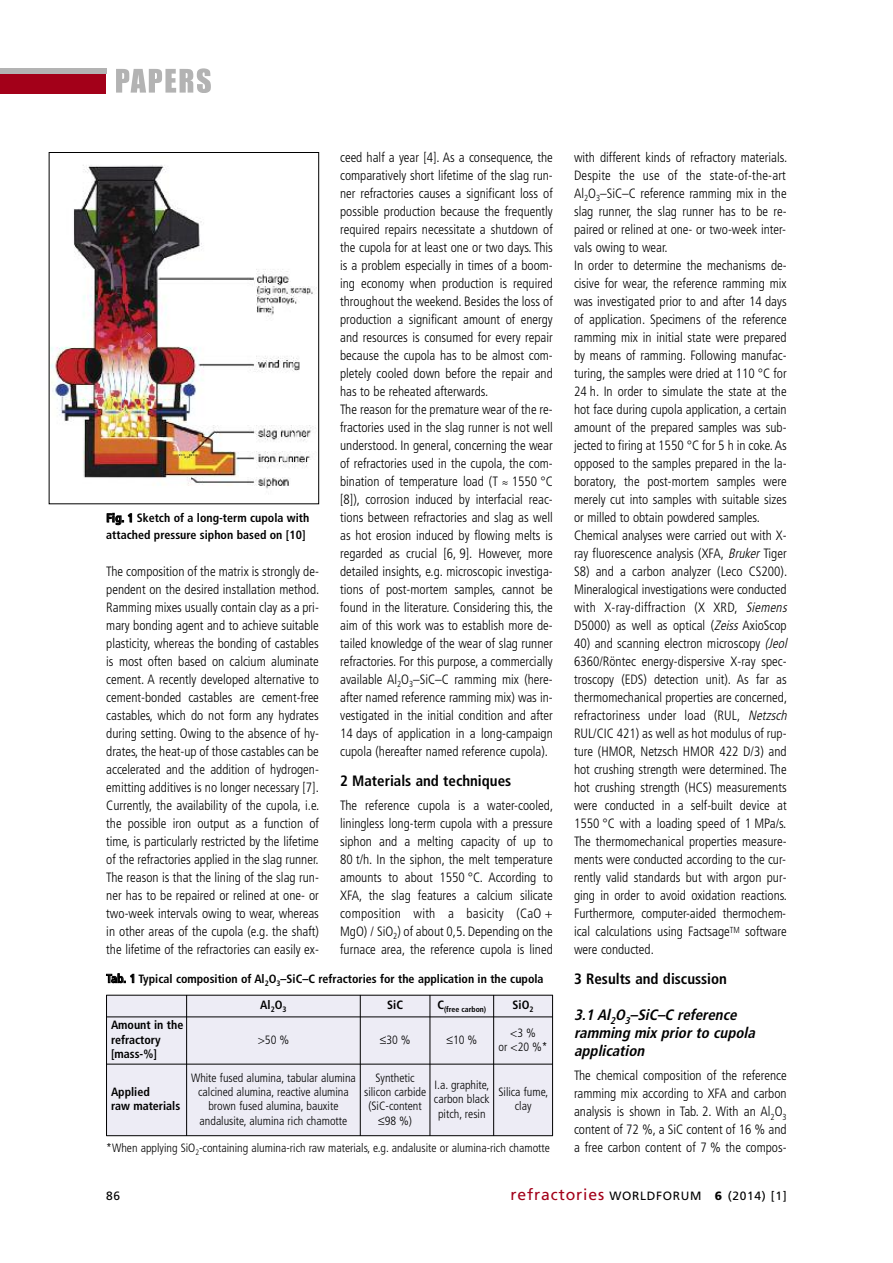
<style>
.page{position:relative;width:893px;height:1263px;background:#fff}
.page>*{position:absolute;margin:0;border:0;box-sizing:border-box;transform-origin:0 0}
.t1{font:italic 700 condensed 15px/18px "Frutiger";color:#000}
.t2{font:700 condensed 15px "Frutiger";color:#000}
.t3{font:300 condensed 13.5px/18px "Frutiger";color:#000}
.t4{font:300 condensed 12px/14.4px "Frutiger";color:#000;text-align:center}
.t5{font:700 condensed 12px/14.4px "Frutiger";color:#000}
.t6{font:12px "Frutiger";letter-spacing:.055em;color:#000}
.t7{font:700 condensed 7.8px "Frutiger";color:#000}
.s1{font-family:"Adobe Garamond Pro";font-weight:400;font-style:italic;font-stretch:normal}
.s2{font-style:italic}
.s3{font-size:15.75px;color:#a30019}
.s4{font-weight:900}
</style>
<div class="page">
<div style="left:0;top:74px;width:106px;height:20px;background:#a30019"></div>
<div style="left:0;top:68px;width:106px;height:6px;background:#b3b3b3"></div>
<svg style="left:116px;top:68px;width:95px;height:25px"></svg>
<div style="left:106px;top:995px;width:81px;height:22px;background:#edecf5"></div>
<div style="left:187px;top:995px;width:173px;height:22px;background:#edecf5"></div>
<div style="left:360px;top:995px;width:70px;height:22px;background:#edecf5"></div>
<div style="left:430px;top:995px;width:64px;height:22px;background:#edecf5"></div>
<div style="left:494px;top:995px;width:59px;height:22px;background:#edecf5"></div>
<div style="left:106px;top:1017px;width:81px;height:47px;background:#edecf5"></div>
<div style="left:187px;top:1017px;width:173px;height:47px;background:#edecf5"></div>
<div style="left:360px;top:1017px;width:70px;height:47px;background:#edecf5"></div>
<div style="left:430px;top:1017px;width:64px;height:47px;background:#edecf5"></div>
<div style="left:494px;top:1017px;width:59px;height:47px;background:#edecf5"></div>
<div style="left:106px;top:1064px;width:81px;height:72px;background:#edecf5"></div>
<div style="left:187px;top:1064px;width:173px;height:72px;background:#edecf5"></div>
<div style="left:360px;top:1064px;width:70px;height:72px;background:#edecf5"></div>
<div style="left:430px;top:1064px;width:64px;height:72px;background:#edecf5"></div>
<div style="left:494px;top:1064px;width:59px;height:72px;background:#edecf5"></div>
<hr style="left:106px;top:995px;width:1px;height:141px;background:#000">
<hr style="left:186px;top:995px;width:1px;height:141px;background:#000">
<hr style="left:360px;top:995px;width:1px;height:141px;background:#000">
<hr style="left:430px;top:995px;width:1px;height:141px;background:#000">
<hr style="left:493px;top:995px;width:1px;height:141px;background:#000">
<hr style="left:552px;top:995px;width:1px;height:141px;background:#000">
<hr style="left:106px;top:995px;width:447px;height:1px;background:#000">
<hr style="left:106px;top:1017px;width:447px;height:1px;background:#000">
<hr style="left:106px;top:1064px;width:447px;height:1px;background:#000">
<hr style="left:106px;top:1135px;width:447px;height:1px;background:#000">
<img style="left:51px;top:165px;width:266px;height:324px">
<div style="left:49px;top:152px;width:270px;height:352px;border:1px solid #000"></div>
<p class="t3" style="left:340px;top:149px;width:214px">ceed half a year [4]. As a consequence, the comparatively short lifetime of the slag run&shy;ner refractories causes a significant loss of possible production because the frequently required repairs necessitate a shutdown of the cupola for at least one or two days. This is a problem especially in times of a boom&shy;ing economy when production is required throughout the weekend. Besides the loss of production a significant amount of energy and resources is consumed for every repair because the cupola has to be almost com&shy;pletely cooled down before the repair and has to be reheated afterwards.<br>The reason for the premature wear of the re&shy;fractories used in the slag runner is not well understood. In general, concerning the wear of refractories used in the cupola, the com&shy;bination of temperature load (T <span class="s1">≈</span> 1550 °C [8]), corrosion induced by interfacial reac&shy;tions between refractories and slag as well as hot erosion induced by flowing melts is regarded as crucial [6, 9]. However, more detailed insights, e.g. microscopic investiga&shy;tions of post-mortem samples, cannot be found in the literature. Considering this, the aim of this work was to establish more de&shy;tailed knowledge of the wear of slag runner refractories. For this purpose, a commercially available Al<sub>2</sub>O<sub>3</sub>–SiC–C ramming mix (here&shy;after named reference ramming mix) was in&shy;vestigated in the initial condition and after 14 days of application in a long-campaign cupola (hereafter named reference cupola).</p>
<p class="t2" style="left:340px;top:775px;width:173px">2 Materials and techniques</p>
<p class="t3" style="left:340px;top:797px;width:215px;text-align:justify">The reference cupola is a water-cooled, liningless long-term cupola with a pressure siphon and a melting capacity of up to 80 t/h. In the siphon, the melt temperature amounts to about 1550 °C. According to XFA, the slag features a calcium silicate composition with a basicity (CaO + MgO) / SiO<sub>2</sub>) of about 0,5. Depending on the furnace area, the reference cupola is lined</p>
<p class="t5" style="left:106px;top:972px;width:439px">Tab. 1 Typical composition of Al<sub>2</sub>O<sub>3</sub>–SiC–C refractories for the application in the cupola</p>
<p class="t5" style="left:260px;top:999px;width:28px">Al<sub>2</sub>O<sub>3</sub></p>
<p class="t5" style="left:387px;top:999px;width:17px">SiC</p>
<p class="t7" style="left:437px;top:1006px;width:50px"><sup>C</sup>(free carbon)</p>
<p class="t5" style="left:513px;top:999px;width:22px">SiO<sub>2</sub></p>
<p class="t5" style="left:111px;top:1019px;width:74px">Amount in the refractory [mass-%]</p>
<p class="t5" style="left:106px;top:511px;width:204px;line-height:16.5px">Fig. 1 Sketch of a long-term cupola with attached pressure siphon based on [10]</p>
<p class="t3" style="left:106px;top:563px;width:215px;text-align:justify">The composition of the matrix is strongly de&shy;pendent on the desired installation method.<br>Ramming mixes usually contain clay as a pri&shy;mary bonding agent and to achieve suitable plasticity, whereas the bonding of castables is most often based on calcium aluminate cement. A recently developed alternative to cement-bonded castables are cement-free castables, which do not form any hydrates during setting. Owing to the absence of hy&shy;drates, the heat-up of those castables can be accelerated and the addition of hydrogen&shy;emitting additives is no longer necessary [7].<br>Currently, the availability of the cupola, i.e. the possible iron output as a function of time, is particularly restricted by the lifetime of the refractories applied in the slag runner.<br>The reason is that the lining of the slag run&shy;ner has to be repaired or relined at one- or two-week intervals owing to wear, whereas in other areas of the cupola (e.g. the shaft) the lifetime of the refractories can easily ex-</p>
<p class="t4" style="left:258px;top:1033px;width:33px">&gt;50 %</p>
<p class="t4" style="left:380px;top:1033px;width:32px">≤30 %</p>
<p class="t4" style="left:446px;top:1033px;width:32px">≤10 %</p>
<p class="t4" style="left:498px;top:1026px;width:51px">&lt;3 %<br>or &lt;20 %*</p>
<p class="t5" style="left:111px;top:1085px;width:71px">Applied<br>raw materials</p>
<p class="t4" style="left:191px;top:1071px;width:166px">White fused alumina, tabular alumina calcined alumina, reactive alumina brown fused alumina, bauxite andalusite, alumina rich chamotte</p>
<p class="t4" style="left:364px;top:1071px;width:63px">Synthetic silicon carbide (SiC-content ≤98 %)</p>
<p class="t4" style="left:434px;top:1078px;width:57px">I.a. graphite, carbon black pitch, resin</p>
<p class="t4" style="left:498px;top:1085px;width:51px">Silica fume, clay</p>
<p class="t4" style="left:106px;top:1142px;width:445px">*When applying SiO<sub>2</sub>-containing alumina-rich raw materials, e.g. andalusite or alumina-rich chamotte</p>
<p class="t3" style="left:574px;top:149px;width:217px">with different kinds of refractory materials.<br>Despite the use of the state-of-the-art Al<sub>2</sub>O<sub>3</sub>–SiC–C reference ramming mix in the slag runner, the slag runner has to be re&shy;paired or relined at one- or two-week inter&shy;vals owing to wear.<br>In order to determine the mechanisms de&shy;cisive for wear, the reference ramming mix was investigated prior to and after 14 days of application. Specimens of the reference ramming mix in initial state were prepared by means of ramming. Following manufac&shy;turing, the samples were dried at 110 °C for 24 h. In order to simulate the state at the hot face during cupola application, a certain amount of the prepared samples was sub&shy;jected to firing at 1550 °C for 5 h in coke.As opposed to the samples prepared in the la&shy;boratory, the post-mortem samples were merely cut into samples with suitable sizes or milled to obtain powdered samples.<br>Chemical analyses were carried out with X&shy;ray fluorescence analysis (XFA, <span class="s2">Bruker</span> Tiger S8) and a carbon analyzer (Leco CS200).<br>Mineralogical investigations were conducted with X-ray-diffraction (X XRD, <span class="s2">Siemens </span>D5000) as well as optical (<span class="s2">Zeiss</span> AxioScop</p>
<p class="t3" style="left:574px;top:635px;width:217px">40) and scanning electron microscopy <span class="s2">(Jeol </span>6360/Röntec energy-dispersive X-ray spec&shy;troscopy (EDS) detection unit). As far as thermomechanical properties are concerned, refractoriness under load (RUL, <span class="s2">Netzsch </span>RUL/CIC 421) as well as hot modulus of rup&shy;ture (HMOR, Netzsch HMOR 422 D/3) and hot crushing strength were determined. The hot crushing strength (HCS) measurements were conducted in a self-built device at 1550 °C with a loading speed of 1 MPa/s.<br>The thermomechanical properties measure&shy;ments were conducted according to the cur&shy;rently valid standards but with argon pur&shy;ging in order to avoid oxidation reactions.<br>Furthermore, computer-aided thermochem&shy;ical calculations using Factsage<sup>TM</sup> software were conducted.</p>
<p class="t2" style="left:574px;top:973px;width:154px">3 Results and discussion</p>
<p class="t1" style="left:574px;top:1007px;width:185px">3.1 Al<sub>2</sub>O<sub>3</sub>–SiC–C reference ramming mix prior to cupola application</p>
<p class="t3" style="left:574px;top:1067px;width:214px;text-align:justify">The chemical composition of the reference ramming mix according to XFA and carbon analysis is shown in Tab. 2. With an Al<sub>2</sub>O<sub>3 </sub>content of 72 %, a SiC content of 16 % and a free carbon content of 7 % the compos-</p>
<p class="t6" style="left:106px;top:1191px;width:16px">86</p>
<p class="t6" style="left:511px;top:1191px;width:278px"><span class="s3">refractories</span> WORLDFORUM <span class="s4">6</span> (2014) [1]</p>
</div>
